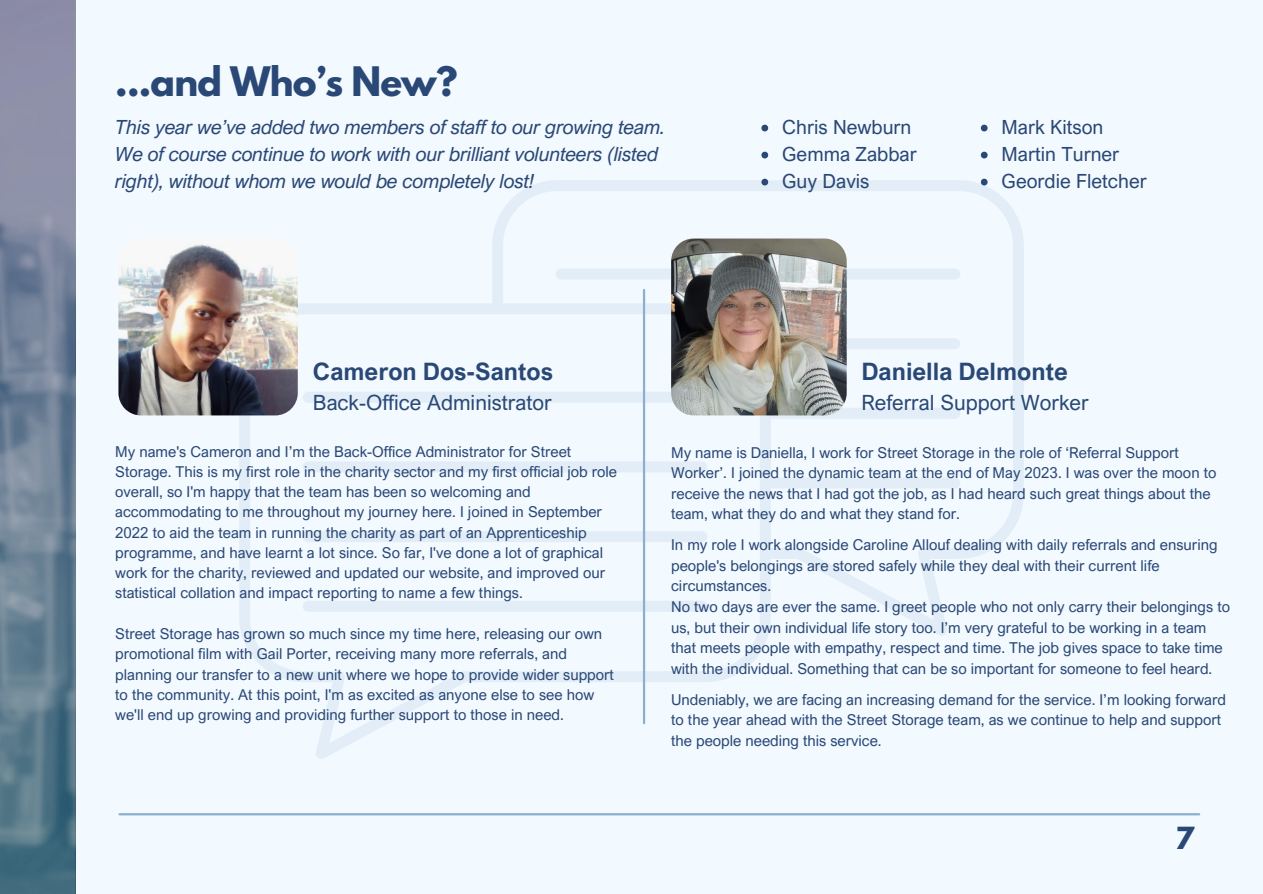
<style>
.page{position:relative;width:1263px;height:894px;background:#fff}
.page>*{position:absolute;margin:0;border:0;box-sizing:border-box;transform-origin:0 0}
.t1{font:700 36px "League Spartan";letter-spacing:-.02em;color:#2a4876}
.t2{font:700 27px "League Spartan";color:#2a4876}
.t3{font:700 24px "Arial Nova";color:#2a4876}
.t4{font:21px "Arial Nova";color:#2a4876}
.t5{font:italic 19.5px/27px "Arial Nova";letter-spacing:-.01em;color:#2a4876}
.t6{font:19.5px/27px "Arial Nova";color:#2a4876}
.t7{font:15px/20.5px "Arial Nova";color:#2a4876}
</style>
<div class="page">
<div style="left:0;top:0;width:1263px;height:893px;background:#f2f9ff"></div>
<hr style="left:120px;top:812px;width:1079px;height:3px;background:#8cafcc">
<svg style="left:239px;top:180px;width:785px;height:578px"></svg>
<img style="left:118px;top:238px;width:179px;height:177px">
<img style="left:671px;top:238px;width:176px;height:177px;border-radius:22px">
<hr style="left:643px;top:290px;width:2px;height:433px;background:#8cafcc">
<svg style="left:761px;top:125px;width:7px;height:6px"></svg>
<svg style="left:761px;top:152px;width:7px;height:6px"></svg>
<svg style="left:761px;top:179px;width:7px;height:6px"></svg>
<svg style="left:981px;top:125px;width:7px;height:6px"></svg>
<svg style="left:981px;top:152px;width:7px;height:6px"></svg>
<svg style="left:981px;top:179px;width:7px;height:6px"></svg>
<svg style="left:0;top:0;width:75px;height:893px;background:#6f8297"></svg>
<h1 class="t1" style="left:115px;top:63px;width:344px">...and Who’s New?</h1>
<h3 class="t5" style="left:115px;top:113px;width:552px">This year we’ve added two members of staff to our growing team.<br>We of course continue to work with our brilliant volunteers (listed right), without whom we would be completely lost!</h3>
<h3 class="t6" style="left:782px;top:113px;width:136px">Chris Newburn<br>Gemma Zabbar<br>Guy Davis</h3>
<h3 class="t6" style="left:1002px;top:113px;width:147px">Mark Kitson<br>Martin Turner<br>Geordie Fletcher</h3>
<h3 class="t3" style="left:313px;top:357px;width:242px">Cameron Dos-Santos</h3>
<h3 class="t4" style="left:313px;top:389px;width:240px">Back-Office Administrator</h3>
<p class="t7" style="left:115px;top:440px;width:503px">My name's Cameron and I’m the Back-Office Administrator for Street Storage. This is my first role in the charity sector and my first official job role overall, so I'm happy that the team has been so welcoming and accommodating to me throughout my journey here. I joined in September 2022 to aid the team in running the charity as part of an Apprenticeship programme, and have learnt a lot since. So far, I've done a lot of graphical work for the charity, reviewed and updated our website, and improved our statistical collation and impact reporting to name a few things.</p>
<p class="t7" style="left:115px;top:623px;width:500px">Street Storage has grown so much since my time here, releasing our own promotional film with Gail Porter, receiving many more referrals, and planning our transfer to a new unit where we hope to provide wider support to the community. At this point, I'm as excited as anyone else to see how we'll end up growing and providing further support to those in need.</p>
<h3 class="t3" style="left:861px;top:357px;width:208px">Daniella Delmonte</h3>
<h3 class="t4" style="left:861px;top:389px;width:229px">Referral Support Worker</h3>
<p class="t7" style="left:671px;top:441px;width:547px">My name is Daniella, I work for Street Storage in the role of ‘Referral Support Worker’. I joined the dynamic team at the end of May 2023. I was over the moon to receive the news that I had got the job, as I had heard such great things about the team, what they do and what they stand for.</p>
<p class="t7" style="left:671px;top:534px;width:560px">In my role I work alongside Caroline Allouf dealing with daily referrals and ensuring people's belongings are stored safely while they deal with their current life circumstances.<br>No two days are ever the same. I greet people who not only carry their belongings to us, but their own individual life story too. I’m very grateful to be working in a team that meets people with empathy, respect and time. The job gives space to take time with the individual. Something that can be so important for someone to feel heard.</p>
<p class="t7" style="left:671px;top:688px;width:556px">Undeniably, we are facing an increasing demand for the service. I’m looking forward to the year ahead with the Street Storage team, as we continue to help and support the people needing this service.</p>
<h2 class="t2" style="left:1175px;top:824px;width:20px">7</h2>
</div>
